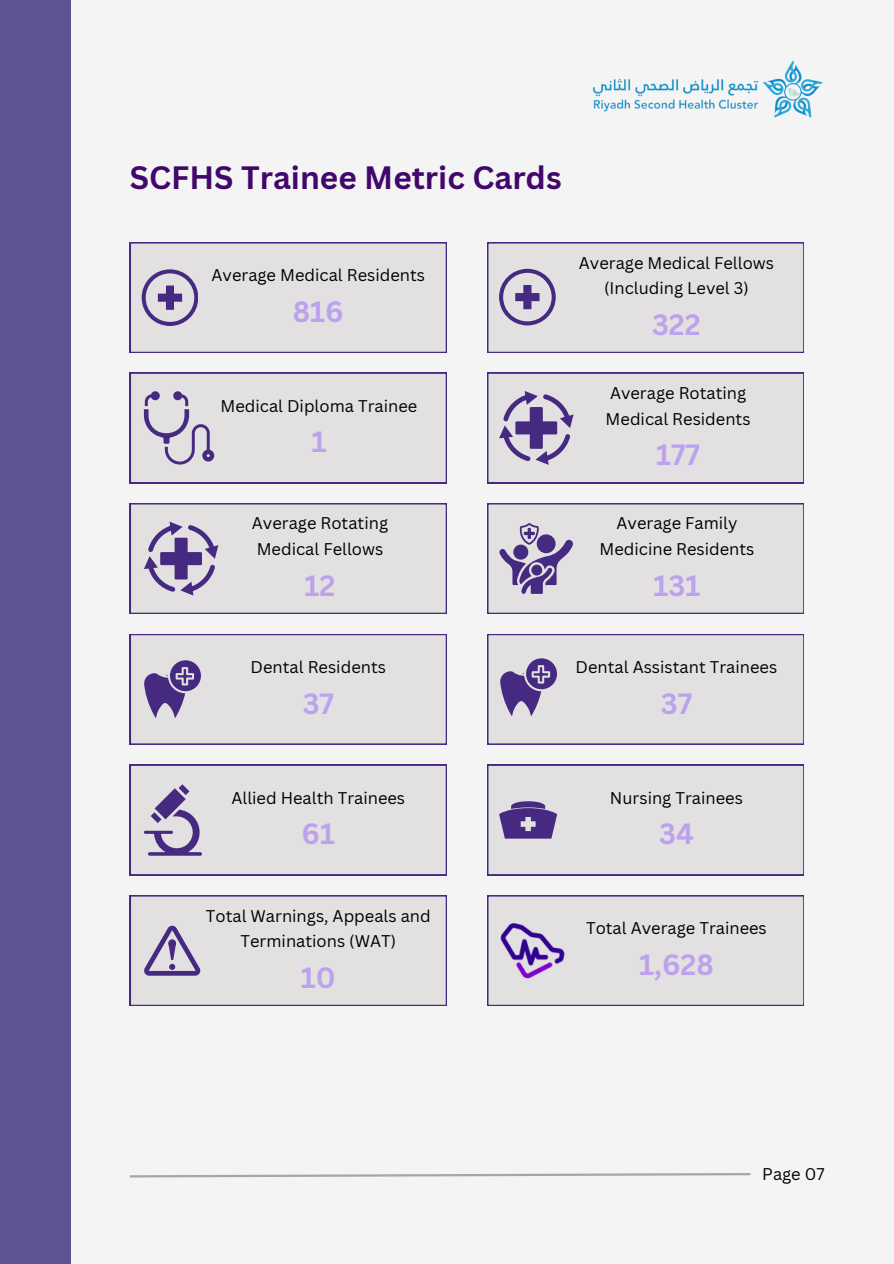
<style>
.page{position:relative;width:894px;height:1264px;background:#fff}
.page>*{position:absolute;margin:0;border:0;box-sizing:border-box;transform-origin:0 0}
.t1{font:700 31.5px "Canva Sans";color:#42076b}
.t2{font:700 28.5px "Canva Sans";color:#bca2ed}
.t3{font:16.5px/25.8px "Canva Sans";color:#000;text-align:center}
</style>
<div class="page">
<div style="left:0;top:0;width:893px;height:1263px;background:#f4f4f4"></div>
<div style="left:0;top:0;width:71px;height:1263px;background:#5d5491"></div>
<img style="left:763px;top:60px;width:60px;height:58px">
<img style="left:592px;top:78px;width:167px;height:33px">
<svg style="left:130px;top:1173px;width:621px;height:5px"></svg>
<div style="left:130px;top:373px;width:316px;height:110px;background:#e2e0e0"></div>
<svg style="left:130px;top:242px;width:316px;height:111px;background:#d7d3d9"></svg>
<svg style="left:487px;top:242px;width:316px;height:111px;background:#d7d3d9"></svg>
<svg style="left:487px;top:373px;width:316px;height:110px;background:#d5d0d8"></svg>
<svg style="left:130px;top:503px;width:316px;height:110px;background:#d4d0d7"></svg>
<svg style="left:487px;top:503px;width:316px;height:110px;background:#d5d0d7"></svg>
<svg style="left:130px;top:634px;width:316px;height:110px;background:#d6d1d8"></svg>
<svg style="left:487px;top:634px;width:316px;height:110px;background:#d5d1d8"></svg>
<svg style="left:130px;top:764px;width:316px;height:111px;background:#d5d1d8"></svg>
<svg style="left:487px;top:764px;width:316px;height:111px;background:#d4d0d7"></svg>
<div style="left:487px;top:895px;width:316px;height:110px;background:#e2e0e0"></div>
<svg style="left:130px;top:895px;width:316px;height:110px;background:#d9d6da"></svg>
<img style="left:500px;top:923px;width:65px;height:55px">
<p class="t1" style="left:130px;top:155px;width:433px">SCFHS Trainee Metric Cards</p>
<p class="t3" style="left:211px;top:262px;width:215px">Average Medical Residents</p>
<p class="t2" style="left:293px;top:291px;width:52px">816</p>
<p class="t3" style="left:220px;top:392px;width:198px">Medical Diploma Trainee</p>
<p class="t2" style="left:311px;top:422px;width:16px">1</p>
<p class="t3" style="left:252px;top:510px;width:138px">Average Rotating</p>
<p class="t3" style="left:257px;top:536px;width:128px">Medical Fellows</p>
<p class="t2" style="left:304px;top:565px;width:32px">12</p>
<p class="t3" style="left:250px;top:653px;width:137px">Dental Residents</p>
<p class="t2" style="left:302px;top:683px;width:33px">37</p>
<p class="t3" style="left:578px;top:249px;width:196px">Average Medical Fellows (Including Level 3)</p>
<h1 class="t2" style="left:652px;top:304px;width:50px">322</h1>
<p class="t3" style="left:610px;top:379px;width:138px">Average Rotating</p>
<p class="t3" style="left:605px;top:405px;width:146px">Medical Residents</p>
<p class="t2" style="left:656px;top:434px;width:45px">177</p>
<p class="t3" style="left:616px;top:510px;width:122px">Average Family</p>
<p class="t3" style="left:599px;top:536px;width:156px">Medicine Residents</p>
<p class="t2" style="left:653px;top:565px;width:48px">131</p>
<p class="t3" style="left:575px;top:653px;width:203px">Dental Assistant Trainees</p>
<p class="t2" style="left:660px;top:683px;width:33px">37</p>
<p class="t3" style="left:231px;top:784px;width:175px">Allied Health Trainees</p>
<p class="t2" style="left:301px;top:813px;width:35px">61</p>
<p class="t3" style="left:206px;top:902px;width:226px">Total Warnings, Appeals and<br>Terminations (WAT)</p>
<p class="t2" style="left:301px;top:957px;width:36px">10</p>
<p class="t3" style="left:609px;top:784px;width:134px">Nursing Trainees</p>
<p class="t2" style="left:659px;top:813px;width:36px">34</p>
<p class="t3" style="left:586px;top:915px;width:182px">Total Average Trainees</p>
<p class="t2" style="left:639px;top:944px;width:76px">1,628</p>
<p class="t3" style="left:762px;top:1160px;width:64px">Page 07</p>
</div>
